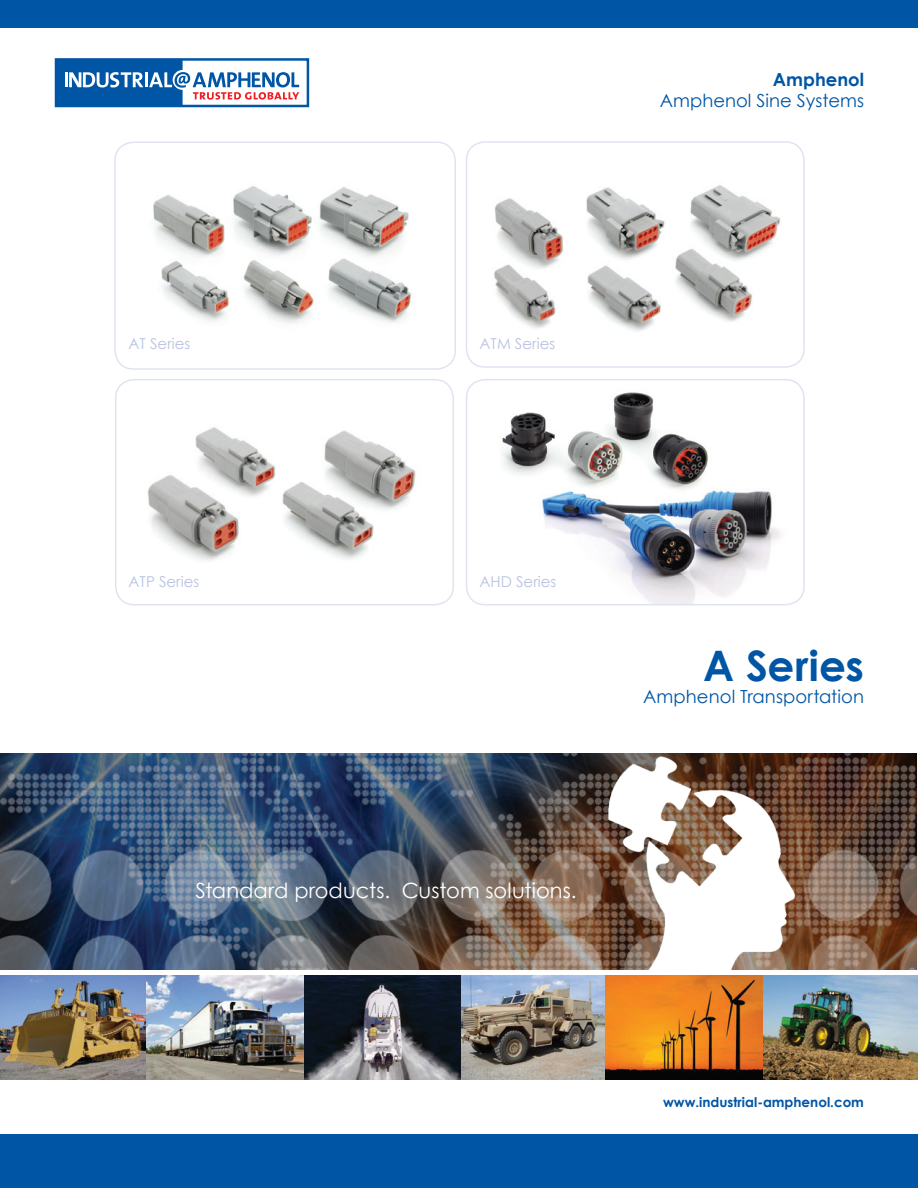
<style>
.page{position:relative;width:918px;height:1188px;background:#fff}
.page>*{position:absolute;margin:0;border:0;box-sizing:border-box;transform-origin:0 0}
.t1{font:700 42px "Century Gothic";color:#0155a5}
.t2{font:700 27px "Century Gothic";color:#fff}
.t3{font:21px "Century Gothic";color:#fff}
.t4{font:18px "Century Gothic";color:#0155a5}
.t5{font:700 18px "Century Gothic";color:#0155a5}
.t6{font:15px "Century Gothic";color:#b9c2e1}
.t7{font:700 13.5px "Century Gothic";color:#0155a5}
</style>
<div class="page">
<div style="left:55px;top:58px;width:254px;height:49px;border:3px solid #0155a5"></div>
<svg style="left:56px;top:59px;width:243px;height:47px"></svg>
<img style="left:0;top:753px;width:917px;height:216px">
<div style="left:0;top:1135px;width:918px;height:53px;background:#0155a5"></div>
<div style="left:0;top:0;width:918px;height:28px;background:#0155a5"></div>
<img style="left:117px;top:144px;width:336px;height:223px">
<div style="left:114px;top:141px;width:342px;height:229px;border:2px solid #e0e4f2;border-radius:19px"></div>
<img style="left:0;top:975px;width:918px;height:105px">
<img style="left:466px;top:144px;width:336px;height:221px">
<div style="left:466px;top:141px;width:339px;height:227px;border:2px solid #e0e4f2;border-radius:19px"></div>
<img style="left:118px;top:382px;width:335px;height:223px">
<div style="left:115px;top:379px;width:339px;height:226px;border:2px solid #e0e4f2;border-radius:19px"></div>
<img style="left:466px;top:382px;width:336px;height:223px">
<div style="left:466px;top:379px;width:339px;height:226px;border:2px solid #e0e4f2;border-radius:19px"></div>
<p class="t5" style="left:773px;top:72px;width:93px">Amphenol</p>
<p class="t4" style="left:660px;top:94px;width:206px">Amphenol Sine Systems</p>
<p class="t6" style="left:129px;top:337px;width:63px">AT Series</p>
<p class="t6" style="left:480px;top:337px;width:77px">ATM Series</p>
<p class="t6" style="left:129px;top:576px;width:72px">ATP Series</p>
<p class="t6" style="left:480px;top:576px;width:78px">AHD Series</p>
<h2 class="t2" style="left:272px;top:870px;width:230px">Custom Solutions.</h2>
<p class="t3" style="left:196px;top:882px;width:383px">Standard products. Custom solutions.</p>
<h1 class="t1" style="left:703px;top:650px;width:162px">A Series</h1>
<p class="t4" style="left:643px;top:690px;width:222px">Amphenol Transportation</p>
<p class="t7" style="left:663px;top:1097px;width:202px">www.industrial-amphenol.com</p>
</div>
